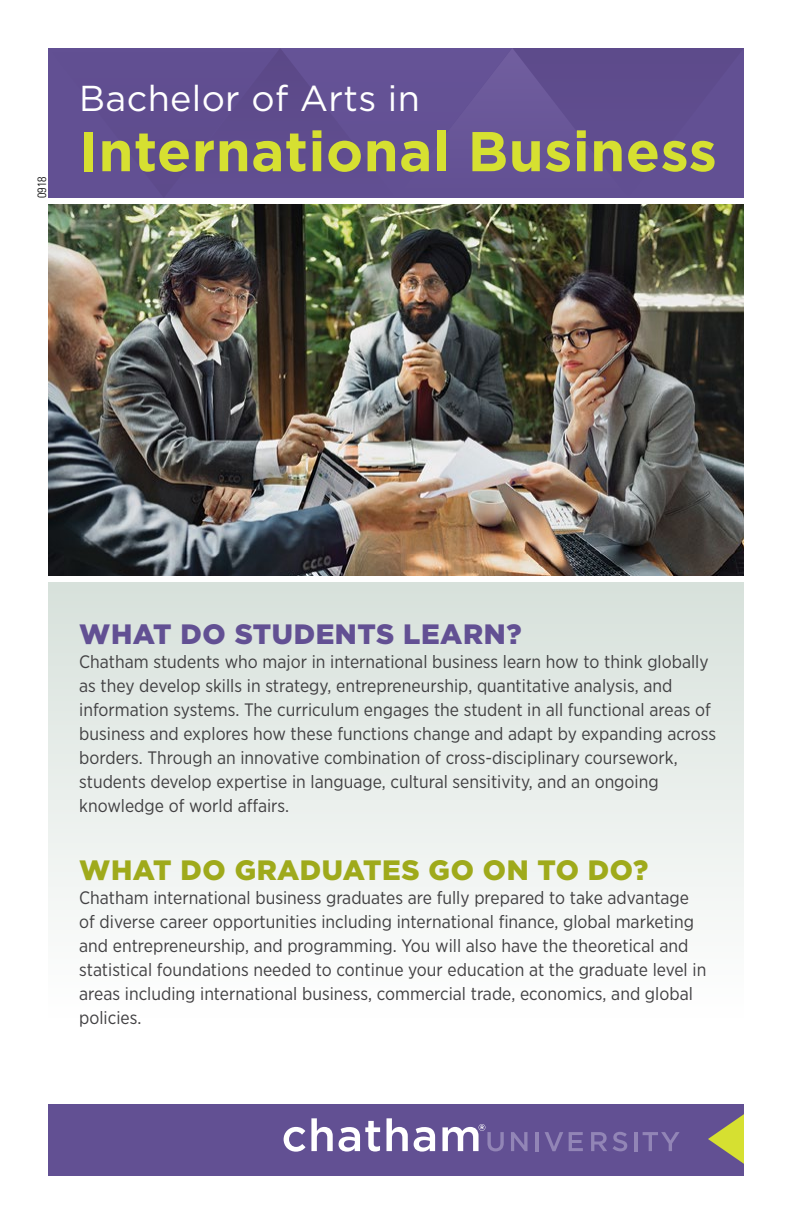
<style>
.page{position:relative;width:792px;height:1224px;background:#fff}
.page>*{position:absolute;margin:0;border:0;box-sizing:border-box;transform-origin:0 0}
.t1{font:700 56px "Gotham";letter-spacing:.01em;color:#d6e031}
.t2{font:36px "Gotham";letter-spacing:.01em;color:#fff}
.t3{font:900 28px "Gotham";letter-spacing:.02em;color:#9faa1b}
.t4{font:900 28px "Gotham";letter-spacing:.02em;color:#625093}
.t5{font:18px/24px "Gotham Narrow";color:#414042}
.t6{font:300 condensed 12px "Univers";color:#000}
</style>
<div class="page">
<div style="left:48px;top:582px;width:696px;height:437px;background:linear-gradient(to bottom,#d7e1db,#fefeff)"></div>
<div style="left:48px;top:48px;width:696px;height:150px;background:#625093"></div>
<div style="left:48px;top:1104px;width:696px;height:72px;background:#625093"></div>
<svg style="left:708px;top:1114px;width:36px;height:50px"></svg>
<svg style="left:284px;top:1118px;width:49px;height:34px"></svg>
<svg style="left:339px;top:1121px;width:41px;height:31px"></svg>
<svg style="left:387px;top:1118px;width:21px;height:33px"></svg>
<svg style="left:414px;top:1127px;width:21px;height:25px"></svg>
<svg style="left:511px;top:1132px;width:17px;height:19px"></svg>
<hr style="left:535px;top:1132px;width:4px;height:19px;background:#9285b6">
<svg style="left:545px;top:1132px;width:18px;height:19px"></svg>
<svg style="left:569px;top:1132px;width:14px;height:19px"></svg>
<svg style="left:591px;top:1132px;width:16px;height:19px"></svg>
<svg style="left:613px;top:1132px;width:14px;height:19px"></svg>
<hr style="left:634px;top:1132px;width:3px;height:19px;background:#9285b6">
<svg style="left:643px;top:1132px;width:37px;height:19px"></svg>
<svg style="left:442px;top:1124px;width:62px;height:27px"></svg>
<img style="left:48px;top:204px;width:696px;height:372px">
<p class="t6" style="left:35px;top:198px;width:23px;rotate:-90deg">0918</p>
<h2 class="t2" style="left:79px;top:79px;width:342px">Bachelor of Arts in</h2>
<h1 class="t1" style="left:79px;top:119px;width:639px">International Business</h1>
<h3 class="t4" style="left:79px;top:618px;width:444px">WHAT DO STUDENTS LEARN?</h3>
<p class="t5" style="left:79px;top:649px;width:638px">Chatham students who major in international business learn how to think globally as they develop skills in strategy, entrepreneurship, quantitative analysis, and information systems. The curriculum engages the student in all functional areas of business and explores how these functions change and adapt by expanding across borders. Through an innovative combination of cross-disciplinary coursework, students develop expertise in language, cultural sensitivity, and an ongoing knowledge of world affairs.</p>
<h3 class="t3" style="left:79px;top:854px;width:571px">WHAT DO GRADUATES GO ON TO DO?</h3>
<p class="t5" style="left:79px;top:885px;width:629px">Chatham international business graduates are fully prepared to take advantage of diverse career opportunities including international finance, global marketing and entrepreneurship, and programming. You will also have the theoretical and statistical foundations needed to continue your education at the graduate level in areas including international business, commercial trade, economics, and global policies.</p>
</div>
